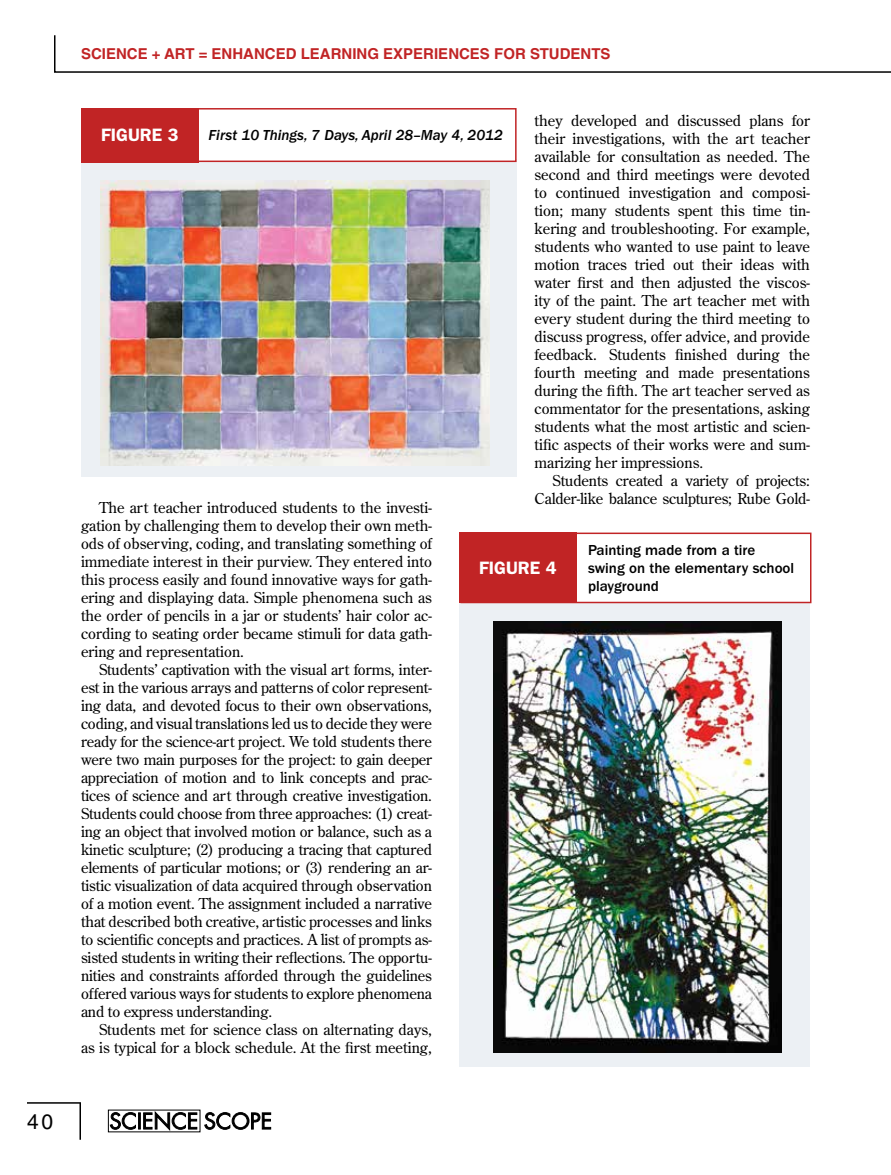
<style>
.page{position:relative;width:891px;height:1175px;background:#fff}
.page>*{position:absolute;margin:0;border:0;box-sizing:border-box;transform-origin:0 0}
.t1{font:21px "Helvetica LT Std";color:#000}
.t2{font:600 18px "ITC Franklin Gothic Std";color:#fff}
.t3{font:15px/18px "Century Old Style Std";color:#000;text-align:justify}
.t4{font:500 15px/18px "ITC Franklin Gothic Std";color:#000}
.t5{font:700 15px "Helvetica LT Std";color:#c12425}
.t6{font:15px "ITC Franklin Gothic Std Med It";color:#000}
</style>
<div class="page">
<svg style="left:54px;top:35px;width:837px;height:38px"></svg>
<div style="left:81px;top:159px;width:436px;height:318px;background:#ecf0f4"></div>
<div style="left:459px;top:603px;width:351px;height:463px;background:#ecf0f4"></div>
<div style="left:81px;top:108px;width:436px;height:54px;border:2px solid #c12425"></div>
<div style="left:460px;top:532px;width:352px;height:71px;border:2px solid #c12425"></div>
<div style="left:81px;top:108px;width:118px;height:54px;background:#c12425"></div>
<div style="left:459px;top:532px;width:118px;height:71px;background:#c12425"></div>
<img style="left:101px;top:180px;width:389px;height:286px">
<img style="left:493px;top:621px;width:288px;height:431px">
<svg style="left:205px;top:1112px;width:66px;height:17px"></svg>
<svg style="left:110px;top:1111px;width:87px;height:19px"></svg>
<hr style="left:27px;top:1102px;width:54px;height:1px;background:#000">
<hr style="left:80px;top:1103px;width:1px;height:36px;background:#000">
<h1 class="t1" style="left:27px;top:1108px;width:28px">40</h1>
<p class="t5" style="left:81px;top:45px;width:531px">SCIENCE + ART = ENHANCED LEARNING EXPERIENCES FOR STUDENTS</p>
<p class="t3" style="left:535px;top:111px;width:277px">they developed and discussed plans for their investigations, with the art teacher available for consultation as needed. The second and third meetings were devoted to continued investigation and composi&shy;tion; many students spent this time tin&shy;kering and troubleshooting. For example, students who wanted to use paint to leave motion traces tried out their ideas with water first and then adjusted the viscos&shy;ity of the paint. The art teacher met with every student during the third meeting to discuss progress, offer advice, and provide feedback. Students finished during the fourth meeting and made presentations during the fifth. The art teacher served as commentator for the presentations, asking students what the most artistic and scien&shy;tific aspects of their works were and sum&shy;marizing her impressions.</p>
<p class="t3" style="left:535px;top:471px;width:277px;text-align:right">Students created a variety of projects:<br>Calder-like balance sculptures; Rube Gold-</p>
<p class="t2" style="left:101px;top:124px;width:79px">FIGURE 3</p>
<p class="t6" style="left:208px;top:127px;width:296px">First 10 Things, 7 Days, April 28–May 4, 2012</p>
<p class="t3" style="left:81px;top:498px;width:353px;text-indent:18px">The art teacher introduced students to the investi&shy;gation by challenging them to develop their own meth&shy;ods of observing, coding, and translating something of immediate interest in their purview. They entered into this process easily and found innovative ways for gath&shy;ering and displaying data. Simple phenomena such as the order of pencils in a jar or students’ hair color ac&shy;cording to seating order became stimuli for data gath&shy;ering and representation.</p>
<p class="t3" style="left:81px;top:660px;width:353px;text-indent:18px">Students’ captivation with the visual art forms, inter&shy;est in the various arrays and patterns of color represent&shy;ing data, and devoted focus to their own observations, coding, and visual translations led us to decide they were ready for the science-art project. We told students there were two main purposes for the project: to gain deeper appreciation of motion and to link concepts and prac&shy;tices of science and art through creative investigation.<br>Students could choose from three approaches: (1) creat&shy;ing an object that involved motion or balance, such as a kinetic sculpture; (2) producing a tracing that captured elements of particular motions; or (3) rendering an ar&shy;tistic visualization of data acquired through observation of a motion event. The assignment included a narrative that described both creative, artistic processes and links to scientific concepts and practices. A list of prompts as&shy;sisted students in writing their reflections. The opportu&shy;nities and constraints afforded through the guidelines offered various ways for students to explore phenomena and to express understanding.</p>
<p class="t3" style="left:81px;top:1020px;width:353px;text-align:right">Students met for science class on alternating days,<br>as is typical for a block schedule. At the first meeting,</p>
<p class="t4" style="left:588px;top:541px;width:208px">Painting made from a tire swing on the elementary school playground</p>
<p class="t2" style="left:479px;top:557px;width:79px">FIGURE 4</p>
</div>
